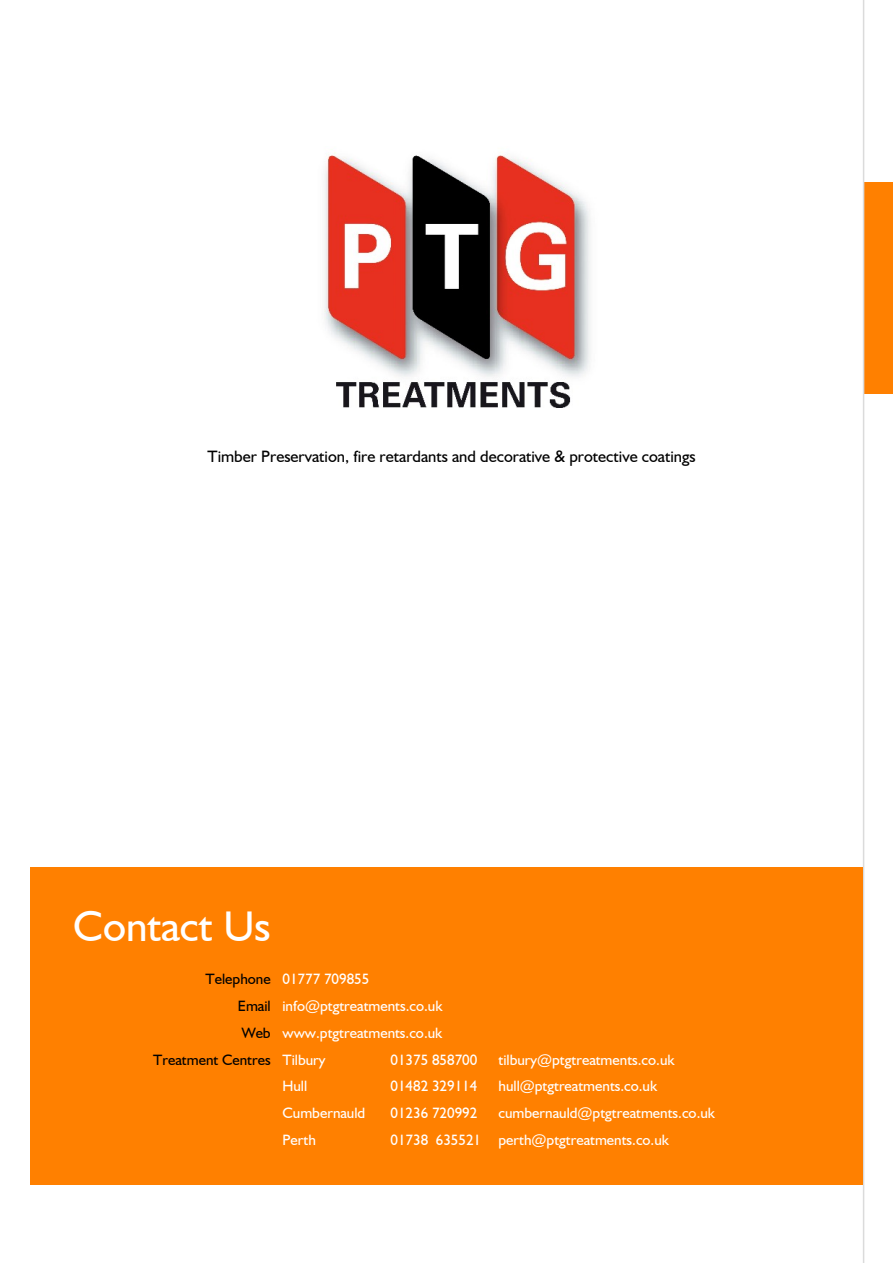
<style>
.page{position:relative;width:893px;height:1263px;background:#fff}
.page>*{position:absolute;margin:0;border:0;box-sizing:border-box;transform-origin:0 0}
.t1{font:42.9px "Humanist 521 BT";color:#fff}
.t2{font:16.5px "Humanist 521 BT";color:#000}
.t3{font:15px/26.8px "Humanist 521 BT";color:#fff}
.t4{font:15px/26.8px "Humanist 521 BT";color:#000;text-align:right}
</style>
<div class="page">
<div style="left:863px;top:182px;width:30px;height:211px;background:#ff8000"></div>
<hr style="left:863px;top:0;width:1px;height:1263px;background:#dbdbdb">
<div style="left:30px;top:867px;width:833px;height:318px;background:#ff8000"></div>
<img style="left:324px;top:152px;width:266px;height:255px">
<p class="t2" style="left:208px;top:450px;width:490px">Timber Preservation, fire retardants and decorative &amp; protective coatings</p>
<h1 class="t1" style="left:73px;top:908px;width:199px">Contact Us</h1>
<p class="t4" style="left:153px;top:967px;width:119px">Telephone<br>Email<br>Web<br>Treatment Centres</p>
<p class="t3" style="left:282px;top:967px;width:162px">01777 709855 info@ptgtreatments.co.uk www.ptgtreatments.co.uk<br>Tilbury</p>
<p class="t3" style="left:390px;top:1047px;width:88px">01375 858700</p>
<p class="t3" style="left:498px;top:1047px;width:178px">tilbury@ptgtreatments.co.uk</p>
<p class="t3" style="left:282px;top:1074px;width:26px">Hull</p>
<p class="t3" style="left:390px;top:1074px;width:88px">01482 329114</p>
<p class="t3" style="left:498px;top:1074px;width:160px">hull@ptgtreatments.co.uk</p>
<p class="t3" style="left:282px;top:1101px;width:84px">Cumbernauld</p>
<p class="t3" style="left:390px;top:1101px;width:88px">01236 720992</p>
<p class="t3" style="left:498px;top:1101px;width:218px">cumbernauld@ptgtreatments.co.uk</p>
<p class="t3" style="left:282px;top:1128px;width:35px">Perth</p>
<p class="t3" style="left:390px;top:1128px;width:280px">01738 635521 perth@ptgtreatments.co.uk</p>
</div>
